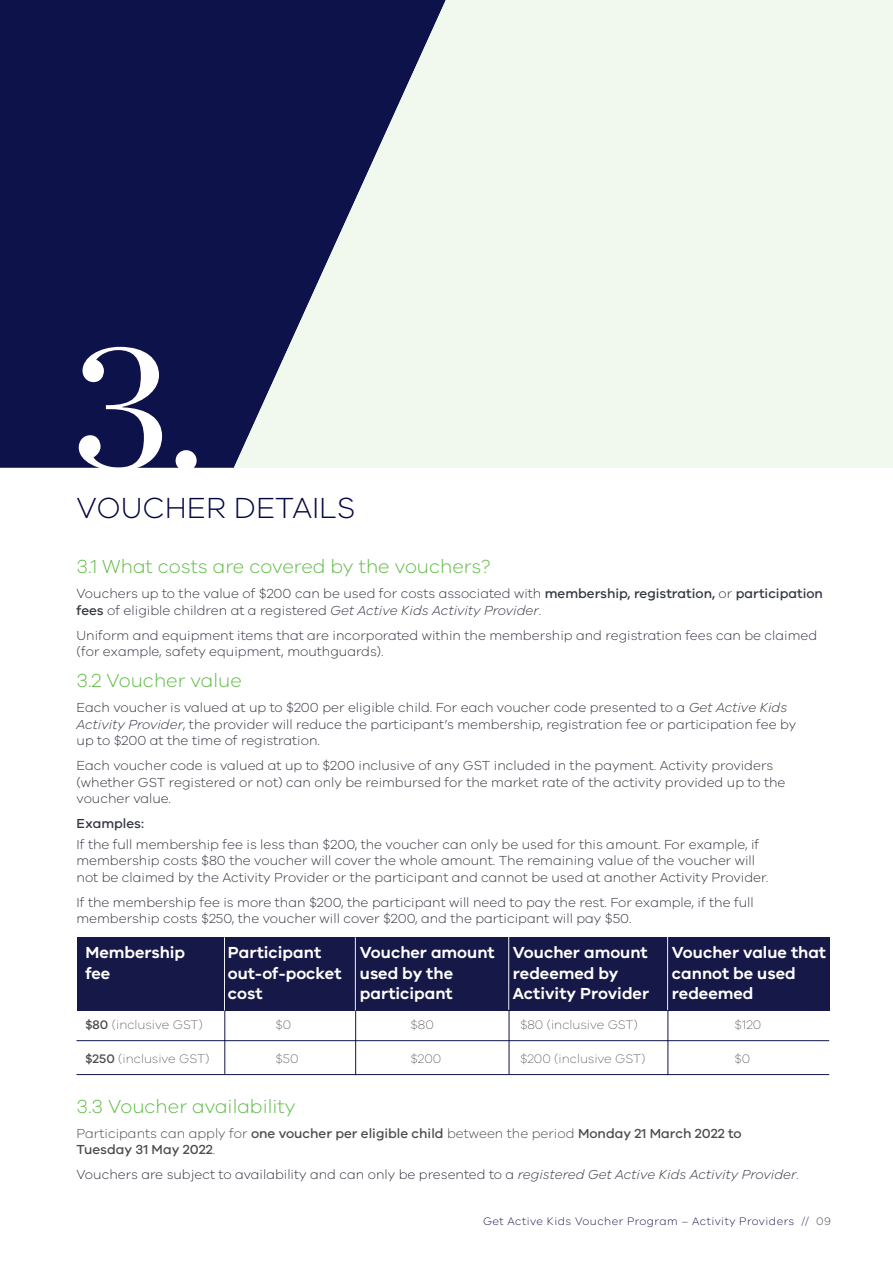
<style>
.page{position:relative;width:893px;height:1263px;background:#fff}
.page>*{position:absolute;margin:0;border:0;box-sizing:border-box;transform-origin:0 0}
.t1{font:180px "Chronicle Display";color:#fff}
.t2{font:300 30px "VIC";color:#020641}
.t3{font:300 19.5px "VIC";color:#60bb46}
.Heading_3_Text{font:600 16.5px "VIC";color:#fff}
.BODY{font:300 13.5px/16.5px "VIC";color:#323640}
.t4{font:500 13.5px/16.5px "VIC";color:#4b4c4d}
.BODY-2{font:500 13.5px "VIC";color:#323640}
.t5{font:200 12.75px "VIC";color:#4b4c4d}
.t6{font:300 11.25px "VIC";letter-spacing:.04em;color:#201f54}
.s1{font-weight:500}
.s2{font-style:italic}
.s3{font-weight:300}
.s4{color:#4b4c4d}
</style>
<div class="page">
<div style="left:0;top:0;width:234px;height:468px;background:#0e124a"></div>
<svg style="left:234px;top:0;width:659px;height:468px;fill:#f1f8ed"></svg>
<div style="left:77px;top:937px;width:752px;height:74px;background:#161847"></div>
<hr style="left:667px;top:986px;width:1px;height:89px;background:#020641">
<hr style="left:667px;top:937px;width:1px;height:73px;background:#fff">
<hr style="left:77px;top:1074px;width:752px;height:1px;background:#020641">
<hr style="left:224px;top:986px;width:1px;height:88px;background:#020641">
<hr style="left:224px;top:937px;width:1px;height:73px;background:#fff">
<hr style="left:355px;top:986px;width:1px;height:89px;background:#020641">
<hr style="left:355px;top:937px;width:1px;height:73px;background:#fff">
<hr style="left:509px;top:985px;width:1px;height:89px;background:#020641">
<hr style="left:508px;top:937px;width:1px;height:73px;background:#fff">
<hr style="left:77px;top:1040px;width:752px;height:1px;background:#020641">
<p class="t1" style="left:71px;top:267px;width:136px">3.</p>
<h1 class="t2" style="left:77px;top:489px;width:280px">VOUCHER DETAILS</h1>
<p class="t3" style="left:77px;top:555px;width:415px">3.1 What costs are covered by the vouchers?</p>
<p class="BODY" style="left:77px;top:585px;width:748px">Vouchers up to the value of $200 can be used for costs associated with <span class="s1">membership, registration,</span> or <span class="s1">participation fees</span> of eligible children at a registered <span class="s2">Get Active Kids Activity Provider</span>.</p>
<p class="BODY" style="left:77px;top:626px;width:742px">Uniform and equipment items that are incorporated within the membership and registration fees can be claimed (for example, safety equipment, mouthguards).</p>
<p class="t3" style="left:77px;top:669px;width:167px">3.2 Voucher value</p>
<p class="BODY" style="left:77px;top:699px;width:721px">Each voucher is valued at up to $200 per eligible child. For each voucher code presented to a <span class="s2">Get Active Kids<br>Activity Provider</span>, the provider will reduce the participant’s membership, registration fee or participation fee by up to $200 at the time of registration.</p>
<p class="BODY" style="left:77px;top:757px;width:710px">Each voucher code is valued at up to $200 inclusive of any GST included in the payment. Activity providers (whether GST registered or not) can only be reimbursed for the market rate of the activity provided up to the voucher value.</p>
<p class="BODY-2" style="left:77px;top:815px;width:69px">Examples:</p>
<p class="BODY" style="left:77px;top:835px;width:693px">If the full membership fee is less than $200, the voucher can only be used for this amount. For example, if membership costs $80 the voucher will cover the whole amount. The remaining value of the voucher will not be claimed by the Activity Provider or the participant and cannot be used at another Activity Provider.</p>
<p class="BODY" style="left:77px;top:893px;width:679px">If the membership fee is more than $200, the participant will need to pay the rest. For example, if the full membership costs $250, the voucher will cover $200, and the participant will pay $50.</p>
<h3 class="Heading_3_Text" style="left:85px;top:943px;width:101px">Membership</h3>
<h3 class="Heading_3_Text" style="left:228px;top:943px;width:95px">Participant</h3>
<h3 class="Heading_3_Text" style="left:360px;top:943px;width:289px">Voucher amount Voucher amount</h3>
<h3 class="Heading_3_Text" style="left:672px;top:943px;width:156px">Voucher value that</h3>
<h3 class="Heading_3_Text" style="left:85px;top:963px;width:26px">fee</h3>
<h3 class="Heading_3_Text" style="left:228px;top:963px;width:227px">out-of-pocket used by the</h3>
<h3 class="Heading_3_Text" style="left:513px;top:963px;width:107px">redeemed by</h3>
<h3 class="Heading_3_Text" style="left:672px;top:963px;width:125px">cannot be used</h3>
<h3 class="Heading_3_Text" style="left:228px;top:983px;width:36px">cost</h3>
<h3 class="Heading_3_Text" style="left:360px;top:983px;width:94px">participant</h3>
<h3 class="Heading_3_Text" style="left:513px;top:983px;width:138px">Activity Provider</h3>
<h3 class="Heading_3_Text" style="left:672px;top:983px;width:83px">redeemed</h3>
<p class="t5" style="left:85px;top:1017px;width:119px"><span class="s1">$80</span> (inclusive GST)</p>
<p class="t5" style="left:276px;top:1017px;width:17px">$0</p>
<p class="t5" style="left:411px;top:1017px;width:25px">$80</p>
<p class="t5" style="left:520px;top:1017px;width:119px">$80 (inclusive GST)</p>
<p class="t5" style="left:735px;top:1017px;width:28px">$120</p>
<p class="t5" style="left:85px;top:1051px;width:126px"><span class="s1">$250</span> (inclusive GST)</p>
<p class="t5" style="left:276px;top:1051px;width:25px">$50</p>
<p class="t5" style="left:411px;top:1051px;width:32px">$200</p>
<p class="t5" style="left:520px;top:1051px;width:127px">$200 (inclusive GST)</p>
<p class="t5" style="left:735px;top:1051px;width:17px">$0</p>
<p class="t3" style="left:77px;top:1095px;width:220px">3.3 Voucher availability</p>
<p class="t4" style="left:77px;top:1125px;width:667px"><span class="s3">Participants can apply for</span> one voucher per eligible child <span class="s3">between the period</span> Monday 21 March 2022 to<br>Tuesday 31 May 2022<span class="s3">.</span></p>
<p class="BODY" style="left:77px;top:1166px;width:724px">Vouchers are subject to availability and can only be presented to a <span class="s2">registered Get Active Kids Activity Provider</span>.</p>
<p class="t6" style="left:483px;top:1214px;width:349px">Get Active Kids Voucher Program – Activity Providers // <span class="s4">09</span></p>
</div>
